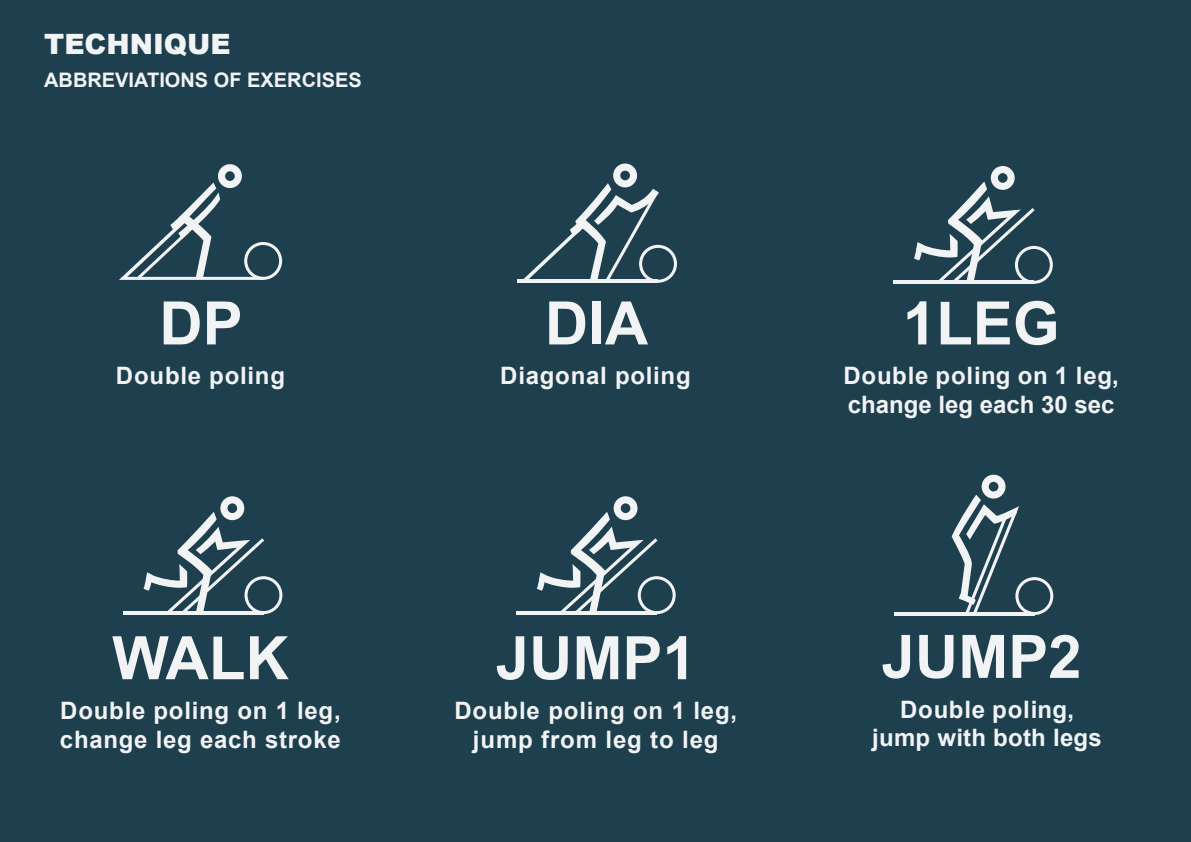
<style>
.page{position:relative;width:1191px;height:842px;background:#1d3f4e}
.page>*{position:absolute;margin:0;border:0;box-sizing:border-box;transform-origin:0 0}
.t1{font:700 60px "Arial";color:#f2f3f4}
.t2{font:900 28px "Arial";color:#f2f3f4}
.t3{font:700 24px/28.8px "Arial";letter-spacing:.03em;color:#f2f3f4}
.t4{font:700 24px/28.8px "Arial";letter-spacing:.005em;color:#f2f3f4}
.t5{font:700 24px/28.8px "Arial";letter-spacing:.01em;color:#f2f3f4;text-align:center}
.t6{font:700 20px "Arial";color:#f2f3f4}
</style>
<div class="page">
<svg style="left:119px;top:164px;width:163px;height:116px"></svg>
<hr style="left:893px;top:612px;width:141px;height:3px;background:#f2f3f4">
<svg style="left:951px;top:475px;width:102px;height:140px"></svg>
<hr style="left:893px;top:281px;width:141px;height:3px;background:#f2f3f4">
<svg style="left:914px;top:166px;width:138px;height:118px"></svg>
<hr style="left:123px;top:611px;width:140px;height:3px;background:#f2f3f4">
<svg style="left:143px;top:496px;width:139px;height:118px"></svg>
<hr style="left:516px;top:611px;width:140px;height:3px;background:#f2f3f4">
<svg style="left:537px;top:496px;width:138px;height:118px"></svg>
<hr style="left:517px;top:280px;width:141px;height:3px;background:#f2f3f4">
<svg style="left:520px;top:164px;width:157px;height:119px"></svg>
<p class="t2" style="left:44px;top:23px;width:188px">TECHNIQUE</p>
<p class="t6" style="left:44px;top:67px;width:319px">ABBREVIATIONS OF EXERCISES</p>
<h1 class="t1" style="left:159px;top:283px;width:85px">DP</h1>
<p class="t3" style="left:116px;top:362px;width:170px">Double poling</p>
<h1 class="t1" style="left:545px;top:283px;width:105px">DIA</h1>
<p class="t3" style="left:500px;top:362px;width:192px">Diagonal poling</p>
<h1 class="t1" style="left:112px;top:618px;width:178px">WALK</h1>
<p class="t3" style="left:60px;top:697px;width:282px">Double poling on 1 leg, change leg each stroke</p>
<h1 class="t1" style="left:496px;top:618px;width:202px">JUMP1</h1>
<p class="t3" style="left:454px;top:697px;width:284px;text-align:center">Double poling on 1 leg, jump from leg to leg</p>
<h1 class="t1" style="left:902px;top:283px;width:158px">1LEG</h1>
<p class="t4" style="left:843px;top:362px;width:277px">Double poling on 1 leg, change leg each 30 sec</p>
<h1 class="t1" style="left:881px;top:617px;width:202px">JUMP2</h1>
<p class="t5" style="left:872px;top:695px;width:231px">Double poling, jump with both legs</p>
</div>
